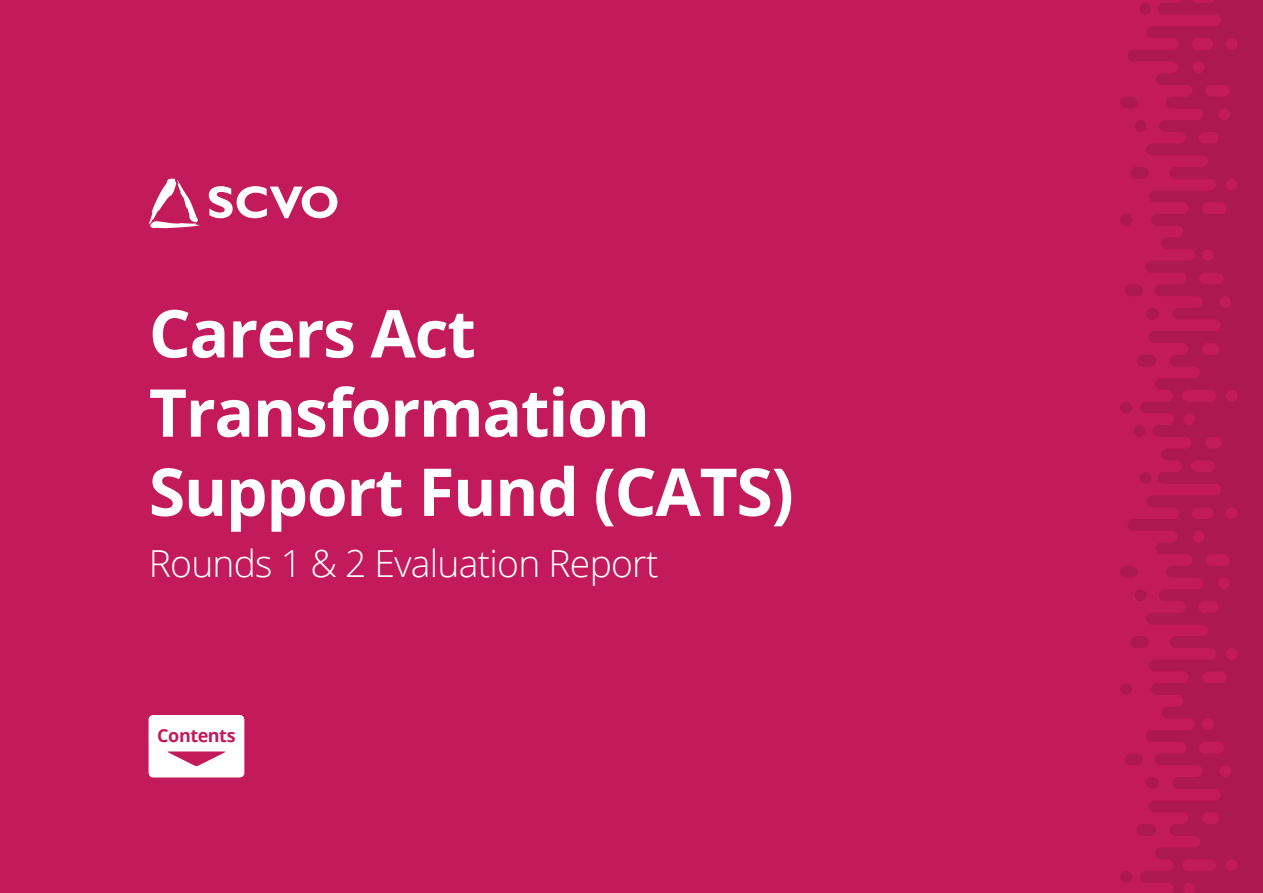
<style>
.page{position:relative;width:1263px;height:893px;background:#ae1852}
.page>*{position:absolute;margin:0;border:0;box-sizing:border-box;transform-origin:0 0}
.t1{font:700 66px/79.2px "Open Sans";letter-spacing:-.02em;color:#fff}
.t2{font:300 37.35px "Open Sans";letter-spacing:-.02em;color:#fff}
.t3{font:700 18px "Open Sans";letter-spacing:-.025em;color:#c21a5b}
</style>
<div class="page">
<div style="left:0;top:0;width:1101px;height:893px;background:#c21a5b"></div>
<svg style="left:1101px;top:0;width:120px;height:893px;fill:#c21a5b"></svg>
<div style="left:1193px;top:61px;width:11px;height:12px;background:#c21a5b;border-radius:50%"></div>
<div style="left:1192px;top:38px;width:21px;height:12px;background:#c21a5b;border-radius:6px"></div>
<div style="left:1226px;top:38px;width:11px;height:12px;background:#c21a5b;border-radius:50%"></div>
<div style="left:1218px;top:108px;width:12px;height:12px;background:#c21a5b;border-radius:50%"></div>
<div style="left:1226px;top:179px;width:11px;height:12px;background:#c21a5b;border-radius:50%"></div>
<div style="left:1183px;top:413px;width:12px;height:12px;background:#c21a5b;border-radius:50%"></div>
<div style="left:1202px;top:249px;width:12px;height:12px;background:#c21a5b;border-radius:50%"></div>
<div style="left:1219px;top:296px;width:12px;height:12px;background:#c21a5b;border-radius:50%"></div>
<div style="left:1226px;top:390px;width:11px;height:12px;background:#c21a5b;border-radius:50%"></div>
<div style="left:1202px;top:202px;width:24px;height:12px;background:#c21a5b;border-radius:6px"></div>
<div style="left:1199px;top:273px;width:25px;height:11px;background:#c21a5b;border-radius:6px"></div>
<div style="left:1202px;top:343px;width:17px;height:12px;background:#c21a5b;border-radius:6px"></div>
<div style="left:1206px;top:85px;width:24px;height:12px;background:#c21a5b;border-radius:6px"></div>
<svg style="left:1191px;top:0;width:24px;height:3px"></svg>
<div style="left:1199px;top:132px;width:19px;height:12px;background:#c21a5b;border-radius:6px"></div>
<svg style="left:1182px;top:390px;width:34px;height:12px"></svg>
<div style="left:1206px;top:437px;width:15px;height:12px;background:#c21a5b;border-radius:6px"></div>
<div style="left:1193px;top:531px;width:11px;height:11px;background:#c21a5b;border-radius:50%"></div>
<div style="left:1192px;top:507px;width:21px;height:12px;background:#c21a5b;border-radius:6px"></div>
<div style="left:1226px;top:507px;width:11px;height:12px;background:#c21a5b;border-radius:50%"></div>
<div style="left:1218px;top:578px;width:12px;height:11px;background:#c21a5b;border-radius:50%"></div>
<div style="left:1226px;top:648px;width:11px;height:12px;background:#c21a5b;border-radius:50%"></div>
<svg style="left:1183px;top:883px;width:12px;height:10px"></svg>
<div style="left:1202px;top:718px;width:12px;height:12px;background:#c21a5b;border-radius:50%"></div>
<div style="left:1219px;top:765px;width:12px;height:12px;background:#c21a5b;border-radius:50%"></div>
<div style="left:1226px;top:859px;width:11px;height:12px;background:#c21a5b;border-radius:50%"></div>
<div style="left:1202px;top:671px;width:24px;height:12px;background:#c21a5b;border-radius:6px"></div>
<div style="left:1199px;top:742px;width:25px;height:12px;background:#c21a5b;border-radius:6px"></div>
<div style="left:1202px;top:812px;width:17px;height:12px;background:#c21a5b;border-radius:6px"></div>
<div style="left:1206px;top:554px;width:24px;height:12px;background:#c21a5b;border-radius:6px"></div>
<div style="left:1191px;top:460px;width:24px;height:12px;background:#c21a5b;border-radius:6px"></div>
<div style="left:1199px;top:601px;width:19px;height:12px;background:#c21a5b;border-radius:6px"></div>
<svg style="left:1182px;top:859px;width:34px;height:12px"></svg>
<svg style="left:209px;top:186px;width:128px;height:32px"></svg>
<svg style="left:149px;top:179px;width:50px;height:49px"></svg>
<div style="left:149px;top:715px;width:95px;height:62px;background:#fff;border-radius:4px"></div>
<div style="left:149px;top:715px;width:95px;height:62px;border:1px solid #fff;border-radius:4px"></div>
<svg style="left:167px;top:751px;width:59px;height:15px"></svg>
<p class="t1" style="left:149px;top:292px;width:646px">Carers Act<br>Transformation<br>Support Fund (CATS)</p>
<p class="t2" style="left:149px;top:538px;width:511px">Rounds 1 &amp; 2 Evaluation Report</p>
<p class="t3" style="left:157px;top:723px;width:80px">Contents</p>
</div>
